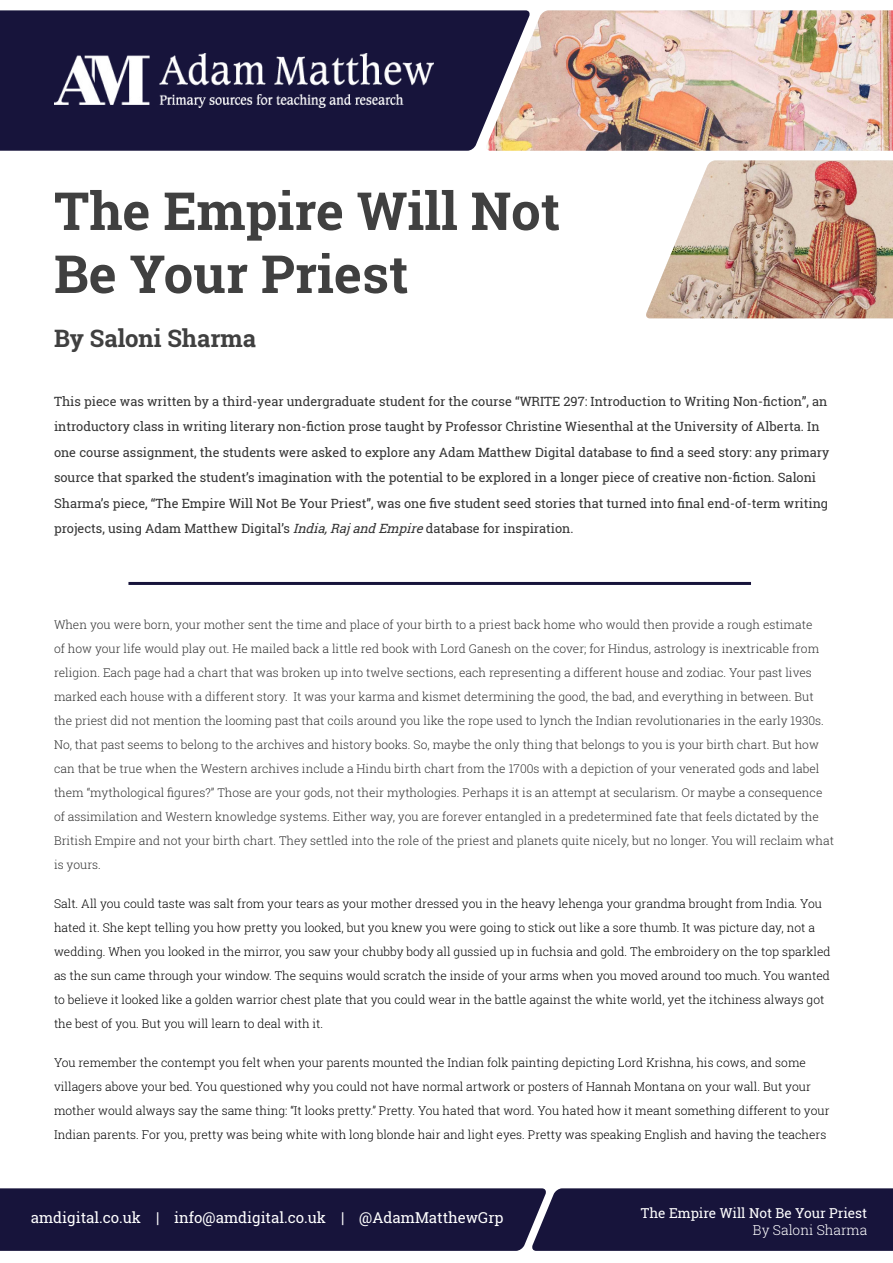
<style>
.page{position:relative;width:893px;height:1263px;background:#fff}
.page>*{position:absolute;margin:0;border:0;box-sizing:border-box;transform-origin:0 0}
.t1{font:700 52.5px/63px "Roboto Slab";color:#404040}
.t2{font:700 24px "Roboto Slab";color:#404040}
.t3{font:15px "Roboto Slab";color:#fff}
.t4{font:13.65px "Roboto Slab";color:#fff}
.t5{font:300 13.65px "Roboto Slab";color:#fff}
.t6{font:12.75px/25.5px "Roboto Slab";color:#333}
.t7{font:300 12px/24px "Roboto Slab";color:#333}
.t8{font:300 12px/24px "Roboto Slab";color:#000}
.s1{font-style:italic}
</style>
<div class="page">
<img style="left:532px;top:10px;width:361px;height:141px">
<svg style="left:0;top:10px;width:532px;height:141px;background:#282446"></svg>
<img style="left:54px;top:53px;width:380px;height:54px">
<hr style="left:128px;top:582px;width:623px;height:3px;background:#17143b">
<img style="left:646px;top:160px;width:247px;height:158px">
<div style="left:0;top:1188px;width:893px;height:63px;background:#17143b"></div>
<h1 class="t1" style="left:54px;top:179px;width:508px">The Empire Will Not<br>Be Your Priest</h1>
<h2 class="t2" style="left:54px;top:322px;width:204px">By Saloni Sharma</h2>
<p class="t6" style="left:54px;top:388px;width:777px">This piece was written by a third-year undergraduate student for the course “WRITE 297: Introduction to Writing Non-fiction”, an introductory class in writing literary non-fiction prose taught by Professor Christine Wiesenthal at the University of Alberta. In one course assignment, the students were asked to explore any Adam Matthew Digital database to find a seed story: any primary source that sparked the student’s imagination with the potential to be explored in a longer piece of creative non-fiction. Saloni Sharma’s piece, “The Empire Will Not Be Your Priest”, was one five student seed stories that turned into final end-of-term writing projects, using Adam Matthew Digital’s <span class="s1">India,RajandEmpire</span>database for inspiration.</p>
<p class="t7" style="left:54px;top:613px;width:781px">When you were born, your mother sent the time and place of your birth to a priest back home who would then provide a rough estimate<br>of how your life would play out. He mailed back a little red book with Lord Ganesh on the cover; for Hindus, astrology is inextricable from religion. Each page had a chart that was broken up into twelve sections, each representing a different house and zodiac. Your past lives marked each house with a different story. It was your karma and kismet determining the good, the bad, and everything in between. But the priest did not mention the looming past that coils around you like the rope used to lynch the Indian revolutionaries in the early 1930s.<br>No, that past seems to belong to the archives and history books. So, maybe the only thing that belongs to you is your birth chart. But how can that be true when the Western archives include a Hindu birth chart from the 1700s with a depiction of your venerated gods and label them “mythological figures?” Those are your gods, not their mythologies. Perhaps it is an attempt at secularism. Or maybe a consequence of assimilation and Western knowledge systems. Either way, you are forever entangled in a predetermined fate that feels dictated by the British Empire and not your birth chart. They settled into the role of the priest and planets quite nicely, but no longer. You will reclaim what is yours.</p>
<p class="t8" style="left:54px;top:892px;width:778px">Salt. All you could taste was salt from your tears as your mother dressed you in the heavy lehenga your grandma brought from India. You hated it. She kept telling you how pretty you looked, but you knew you were going to stick out like a sore thumb. It was picture day, not a wedding. When you looked in the mirror, you saw your chubby body all gussied up in fuchsia and gold. The embroidery on the top sparkled as the sun came through your window. The sequins would scratch the inside of your arms when you moved around too much. You wanted to believe it looked like a golden warrior chest plate that you could wear in the battle against the white world, yet the itchiness always got the best of you. But you will learn to deal with it.</p>
<p class="t8" style="left:54px;top:1051px;width:777px">You remember the contempt you felt when your parents mounted the Indian folk painting depicting Lord Krishna, his cows, and some villagers above your bed. You questioned why you could not have normal artwork or posters of Hannah Montana on your wall. But your mother would always say the same thing: “It looks pretty.” Pretty. You hated that word. You hated how it meant something different to your Indian parents. For you, pretty was being white with long blonde hair and light eyes. Pretty was speaking English and having the teachers</p>
<p class="t3" style="left:31px;top:1207px;width:474px">amdigital.co.uk | info@amdigital.co.uk | @AdamMatthewGrp</p>
<p class="t4" style="left:641px;top:1204px;width:228px">The Empire Will Not Be Your Priest</p>
<p class="t5" style="left:753px;top:1220px;width:116px">By Saloni Sharma</p>
</div>
